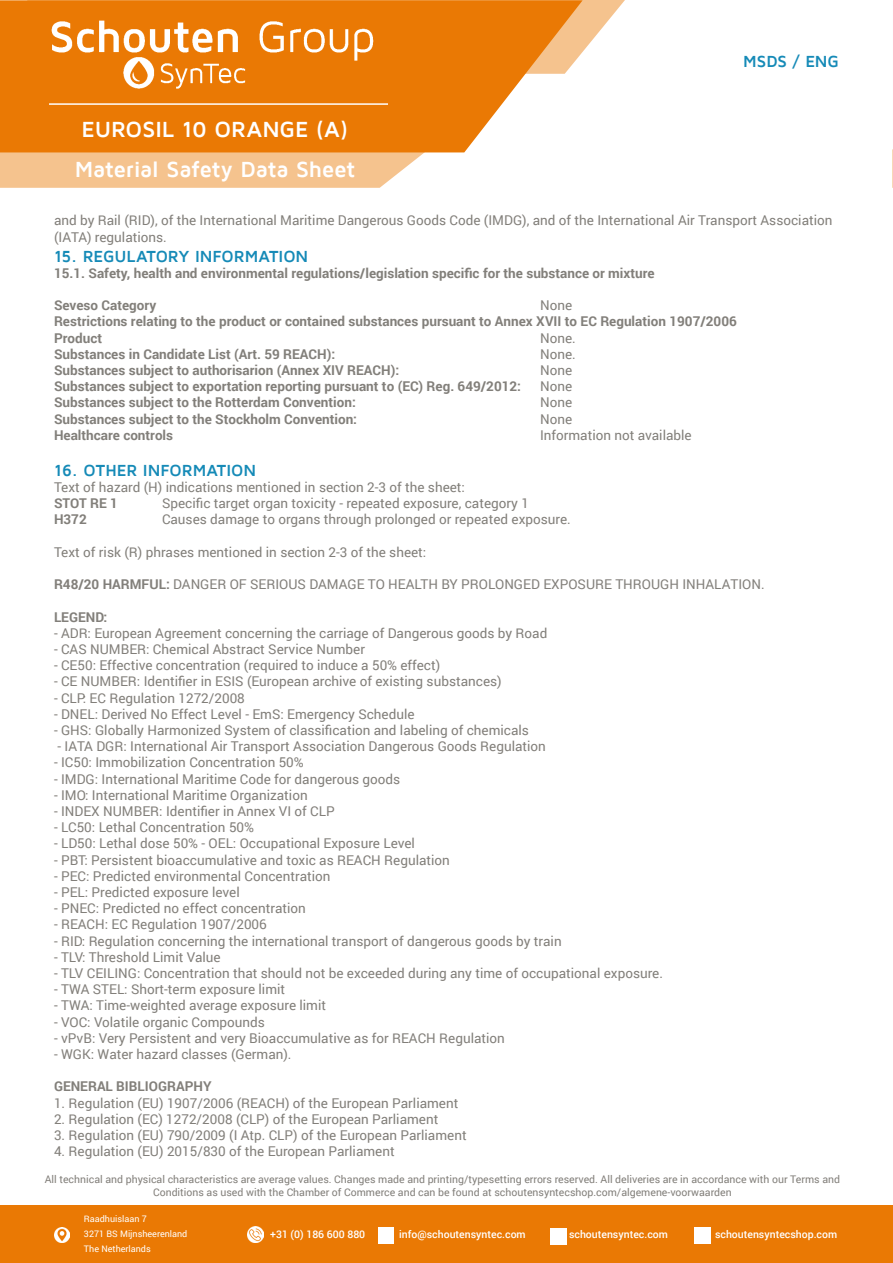
<style>
.page{position:relative;width:893px;height:1263px;background:#fff}
.page>*{position:absolute;margin:0;border:0;box-sizing:border-box;transform-origin:0 0}
.t1{font:700 22.5px/40.5px "Maven Pro";letter-spacing:-.01em;color:#fff;text-align:center}
.TDS_-_Koptekst_Synte{font:700 16.5px "Maven Pro";letter-spacing:-.005em;color:#158ab7}
.TDS_-_Tekst__grijs{font:13.5px/16.2px "Roboto";color:#827f7a}
.TDS_-_Tekst__grijs-2{font:700 13.5px "Roboto";color:#827f7a}
.t2{font:10.5px/12.6px "Roboto";color:#827f7a;text-align:center}
.t3{font:500 10.5px "Roboto";color:#fff}
.t4{font:9px/15px "Roboto";color:#fff}
.s1{font-weight:700}
</style>
<div class="page">
<svg style="left:0;top:152px;width:428px;height:36px;background:#f5c593"></svg>
<svg style="left:583px;top:0;width:42px;height:51px"></svg>
<svg style="left:0;top:0;width:583px;height:152px;background:#ec8a24"></svg>
<svg style="left:892px;top:149px;width:1px;height:39px"></svg>
<div style="left:0;top:1205px;width:892px;height:58px;background:#ea7904"></div>
<img style="left:49px;top:15px;width:327px;height:73px">
<hr style="left:49px;top:103px;width:339px;height:2px;background:#fff">
<img style="left:248px;top:1226px;width:15px;height:16px">
<img style="left:54px;top:1227px;width:16px;height:16px">
<img style="left:378px;top:1227px;width:16px;height:9px">
<svg style="left:378px;top:1236px;width:16px;height:7px"></svg>
<img style="left:551px;top:1228px;width:15px;height:12px">
<svg style="left:551px;top:1240px;width:15px;height:4px"></svg>
<img style="left:694px;top:1227px;width:16px;height:12px">
<svg style="left:694px;top:1239px;width:16px;height:4px"></svg>
<h1 class="t1" style="left:75px;top:109px;width:282px">EUROSIL 10 ORANGE (A)<br>Material Safety Data Sheet</h1>
<p class="TDS_-_Koptekst_Synte" style="left:743px;top:53px;width:97px">MSDS / ENG</p>
<p class="TDS_-_Tekst__grijs" style="left:54px;top:212px;width:780px">and by Rail (RID), of the International Maritime Dangerous Goods Code (IMDG), and of the International Air Transport Association (IATA) regulations.</p>
<p class="TDS_-_Koptekst_Synte" style="left:54px;top:247px;width:256px">15. REGULATORY INFORMATION</p>
<p class="TDS_-_Tekst__grijs-2" style="left:54px;top:263px;width:602px">15.1. Safety, health and environmental regulations/legislation specific for the substance or mixture</p>
<p class="TDS_-_Tekst__grijs-2" style="left:54px;top:296px;width:104px">Seveso Category</p>
<p class="TDS_-_Tekst__grijs" style="left:540px;top:297px;width:34px">None</p>
<p class="TDS_-_Tekst__grijs-2" style="left:54px;top:312px;width:684px">Restrictions relating to the product or contained substances pursuant to Annex XVII to EC Regulation 1907/2006</p>
<p class="TDS_-_Tekst__grijs-2" style="left:54px;top:328px;width:50px">Product</p>
<p class="TDS_-_Tekst__grijs" style="left:540px;top:329px;width:37px">None.</p>
<p class="TDS_-_Tekst__grijs-2" style="left:54px;top:344px;width:283px">Substances in Candidate List (Art. 59 REACH):</p>
<p class="TDS_-_Tekst__grijs" style="left:540px;top:345px;width:37px">None.</p>
<p class="TDS_-_Tekst__grijs-2" style="left:54px;top:361px;width:347px">Substances subject to authorisarion (Annex XIV REACH):</p>
<p class="TDS_-_Tekst__grijs" style="left:540px;top:361px;width:34px">None</p>
<p class="TDS_-_Tekst__grijs-2" style="left:54px;top:377px;width:469px">Substances subject to exportation reporting pursuant to (EC) Reg. 649/2012:</p>
<p class="TDS_-_Tekst__grijs" style="left:540px;top:378px;width:34px">None</p>
<p class="TDS_-_Tekst__grijs-2" style="left:54px;top:393px;width:303px">Substances subject to the Rotterdam Convention:</p>
<p class="TDS_-_Tekst__grijs" style="left:540px;top:394px;width:34px">None</p>
<p class="TDS_-_Tekst__grijs-2" style="left:54px;top:409px;width:305px">Substances subject to the Stockholm Convention:</p>
<p class="TDS_-_Tekst__grijs" style="left:540px;top:410px;width:34px">None</p>
<p class="TDS_-_Tekst__grijs-2" style="left:54px;top:425px;width:121px">Healthcare controls</p>
<p class="TDS_-_Tekst__grijs" style="left:540px;top:426px;width:153px">Information not available</p>
<p class="TDS_-_Koptekst_Synte" style="left:54px;top:461px;width:204px">16. OTHER INFORMATION</p>
<p class="TDS_-_Tekst__grijs" style="left:54px;top:478px;width:412px">Text of hazard (H) indications mentioned in section 2-3 of the sheet:</p>
<p class="TDS_-_Tekst__grijs-2" style="left:54px;top:494px;width:65px">STOT RE 1</p>
<p class="TDS_-_Tekst__grijs" style="left:162px;top:495px;width:368px">Specific target organ toxicity - repeated exposure, category 1</p>
<p class="TDS_-_Tekst__grijs-2" style="left:54px;top:510px;width:34px">H372</p>
<p class="TDS_-_Tekst__grijs" style="left:162px;top:511px;width:410px">Causes damage to organs through prolonged or repeated exposure.</p>
<p class="TDS_-_Tekst__grijs" style="left:54px;top:543px;width:374px">Text of risk (R) phrases mentioned in section 2-3 of the sheet:</p>
<p class="TDS_-_Tekst__grijs" style="left:54px;top:576px;width:712px"><span class="s1">R48/20 HARMFUL:</span> DANGER OF SERIOUS DAMAGE TO HEALTH BY PROLONGED EXPOSURE THROUGH INHALATION.</p>
<p class="TDS_-_Tekst__grijs-2" style="left:54px;top:607px;width:55px">LEGEND:</p>
<p class="TDS_-_Tekst__grijs" style="left:54px;top:624px;width:495px">- ADR: European Agreement concerning the carriage of Dangerous goods by Road</p>
<p class="TDS_-_Tekst__grijs" style="left:54px;top:640px;width:312px">- CAS NUMBER: Chemical Abstract Service Number</p>
<p class="TDS_-_Tekst__grijs" style="left:54px;top:657px;width:388px">- CE50: Effective concentration (required to induce a 50% effect)</p>
<p class="TDS_-_Tekst__grijs" style="left:54px;top:673px;width:449px">- CE NUMBER: Identifier in ESIS (European archive of existing substances)</p>
<p class="TDS_-_Tekst__grijs" style="left:54px;top:689px;width:192px">- CLP: EC Regulation 1272/2008</p>
<p class="TDS_-_Tekst__grijs" style="left:54px;top:705px;width:362px">- DNEL: Derived No Effect Level - EmS: Emergency Schedule</p>
<p class="TDS_-_Tekst__grijs" style="left:54px;top:721px;width:476px">- GHS: Globally Harmonized System of classification and labeling of chemicals</p>
<p class="TDS_-_Tekst__grijs" style="left:57px;top:738px;width:490px">- IATA DGR: International Air Transport Association Dangerous Goods Regulation</p>
<p class="TDS_-_Tekst__grijs" style="left:54px;top:754px;width:251px">- IC50: Immobilization Concentration 50%</p>
<p class="TDS_-_Tekst__grijs" style="left:54px;top:770px;width:348px">- IMDG: International Maritime Code for dangerous goods</p>
<p class="TDS_-_Tekst__grijs" style="left:54px;top:786px;width:255px">- IMO: International Maritime Organization</p>
<p class="TDS_-_Tekst__grijs" style="left:54px;top:802px;width:282px">- INDEX NUMBER: Identifier in Annex VI of CLP</p>
<p class="TDS_-_Tekst__grijs" style="left:54px;top:819px;width:202px">- LC50: Lethal Concentration 50%</p>
<p class="TDS_-_Tekst__grijs" style="left:54px;top:835px;width:362px">- LD50: Lethal dose 50% - OEL: Occupational Exposure Level</p>
<p class="TDS_-_Tekst__grijs" style="left:54px;top:851px;width:397px">- PBT: Persistent bioaccumulative and toxic as REACH Regulation</p>
<p class="TDS_-_Tekst__grijs" style="left:54px;top:867px;width:278px">- PEC: Predicted environmental Concentration</p>
<p class="TDS_-_Tekst__grijs" style="left:54px;top:883px;width:187px">- PEL: Predicted exposure level</p>
<p class="TDS_-_Tekst__grijs" style="left:54px;top:900px;width:253px">- PNEC: Predicted no effect concentration</p>
<p class="TDS_-_Tekst__grijs" style="left:54px;top:916px;width:214px">- REACH: EC Regulation 1907/2006</p>
<p class="TDS_-_Tekst__grijs" style="left:54px;top:932px;width:509px">- RID: Regulation concerning the international transport of dangerous goods by train</p>
<p class="TDS_-_Tekst__grijs" style="left:54px;top:948px;width:168px">- TLV: Threshold Limit Value</p>
<p class="TDS_-_Tekst__grijs" style="left:54px;top:964px;width:611px">- TLV CEILING: Concentration that should not be exceeded during any time of occupational exposure.</p>
<p class="TDS_-_Tekst__grijs" style="left:54px;top:981px;width:233px">- TWA STEL: Short-term exposure limit</p>
<p class="TDS_-_Tekst__grijs" style="left:54px;top:997px;width:274px">- TWA: Time-weighted average exposure limit</p>
<p class="TDS_-_Tekst__grijs" style="left:54px;top:1013px;width:212px">- VOC: Volatile organic Compounds</p>
<p class="TDS_-_Tekst__grijs" style="left:54px;top:1029px;width:452px">- vPvB: Very Persistent and very Bioaccumulative as for REACH Regulation</p>
<p class="TDS_-_Tekst__grijs" style="left:54px;top:1045px;width:239px">- WGK: Water hazard classes (German).</p>
<p class="TDS_-_Tekst__grijs-2" style="left:54px;top:1077px;width:159px">GENERAL BIBLIOGRAPHY</p>
<p class="TDS_-_Tekst__grijs" style="left:54px;top:1094px;width:406px">1. Regulation (EU) 1907/2006 (REACH) of the European Parliament</p>
<p class="TDS_-_Tekst__grijs" style="left:54px;top:1110px;width:386px">2. Regulation (EC) 1272/2008 (CLP) of the European Parliament</p>
<p class="TDS_-_Tekst__grijs" style="left:54px;top:1126px;width:414px">3. Regulation (EU) 790/2009 (I Atp. CLP) of the European Parliament</p>
<p class="TDS_-_Tekst__grijs" style="left:54px;top:1143px;width:342px">4. Regulation (EU) 2015/830 of the European Parliament</p>
<p class="t2" style="left:45px;top:1173px;width:797px">All technical and physical characteristics are average values. Changes made and printing/typesetting errors reserved. All deliveries are in accordance with our Terms and<br>Conditions as used with the Chamber of Commerce and can be found at schoutensyntecshop.com/algemene-voorwaarden</p>
<p class="t4" style="left:84px;top:1210px;width:105px">Raadhuislaan 7<br>3271 BS Mijnsheerenland<br>The Netherlands</p>
<p class="t3" style="left:270px;top:1227px;width:97px">+31 (0) 186 600 880</p>
<p class="t3" style="left:399px;top:1227px;width:128px">info@schoutensyntec.com</p>
<p class="t3" style="left:569px;top:1227px;width:100px">schoutensyntec.com</p>
<p class="t3" style="left:715px;top:1227px;width:124px">schoutensyntecshop.com</p>
</div>
